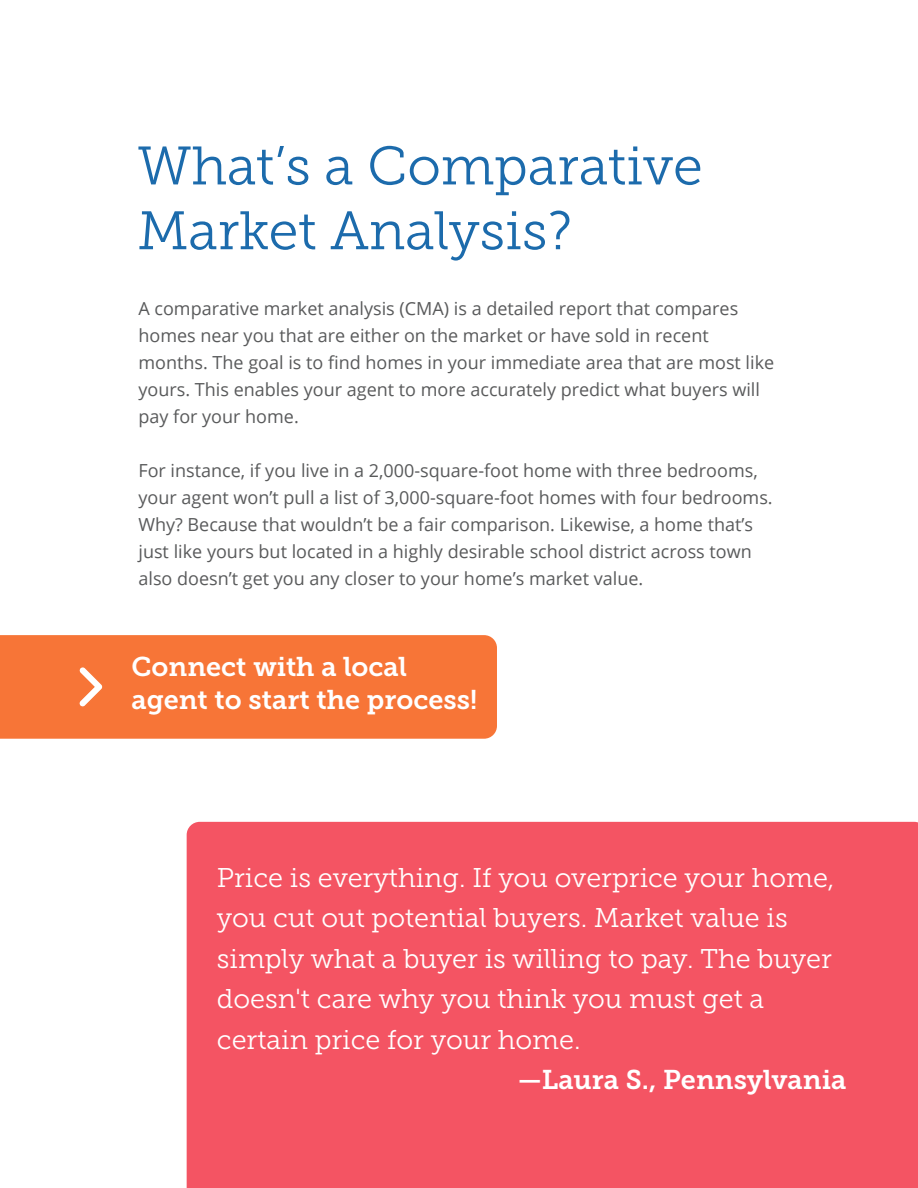
<style>
.page{position:relative;width:918px;height:1188px;background:#fff}
.page>*{position:absolute;margin:0;border:0;box-sizing:border-box;transform-origin:0 0}
.t1{font:54px/64.8px "Museo Slab 300";color:#1c6bac}
.t2{font:27px/40.5px "Museo Slab 300";color:#fff}
.t3{font:27px/32.4px "Museo Slab 700";color:#fff}
.t4{font:18px/27px "Open Sans";color:#595a5b}
</style>
<div class="page">
<div style="left:187px;top:822px;width:731px;height:366px;background:#f45463"></div>
<div style="left:0;top:635px;width:497px;height:104px;background:#f77537"></div>
<svg style="left:76px;top:664px;width:28px;height:46px"></svg>
<h1 class="t1" style="left:138px;top:134px;width:567px">What’s a Comparative<br>Market Analysis?</h1>
<p class="t4" style="left:138px;top:295px;width:637px">A comparative market analysis (CMA) is a detailed report that compares homes near you that are either on the market or have sold in recent months. The goal is to find homes in your immediate area that are most like yours. This enables your agent to more accurately predict what buyers will pay for your home.</p>
<p class="t4" style="left:138px;top:457px;width:636px">For instance, if you live in a 2,000-square-foot home with three bedrooms, your agent won’t pull a list of 3,000-square-foot homes with four bedrooms.<br>Why? Because that wouldn’t be a fair comparison. Likewise, a home that’s just like yours but located in a highly desirable school district across town also doesn’t get you any closer to your home’s market value.</p>
<h2 class="t3" style="left:131px;top:651px;width:348px">Connect with a local agent to start the process!</h2>
<h2 class="t2" style="left:217px;top:857px;width:619px">Price is everything. If you overprice your home, you cut out potential buyers. Market value is simply what a buyer is willing to pay. The buyer doesn't care why you think you must get a certain price for your home.</h2>
<h2 class="t3" style="left:517px;top:1064px;width:330px">—Laura S., Pennsylvania</h2>
</div>
